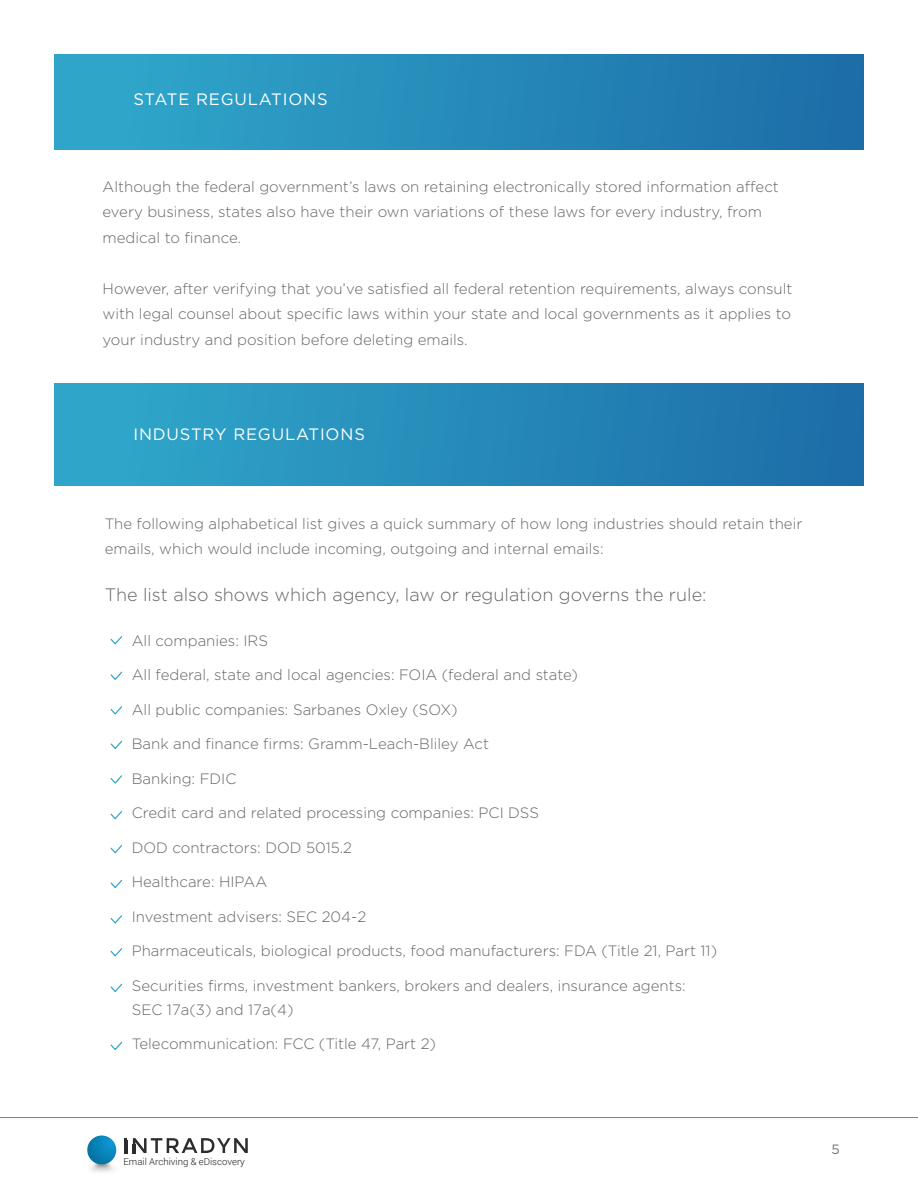
<style>
.page{position:relative;width:918px;height:1188px;background:#fff}
.page>*{position:absolute;margin:0;border:0;box-sizing:border-box;transform-origin:0 0}
.t1{font:300 18px "Gotham";color:#656568}
.t2{font:16.5px "Gotham";letter-spacing:.05em;color:#fff}
.t3{font:300 15px/25.5px "Gotham";color:#656568}
.t4{font:13.5px "Gotham";color:#717170}
.t5{font:300 9.6px "Roboto";color:#231f20}
</style>
<div class="page">
<hr style="left:0;top:1117px;width:918px;height:1px;background:#7e8083">
<img style="left:88px;top:1140px;width:40px;height:4px">
<img style="left:87px;top:1144px;width:49px;height:28px">
<svg style="left:133px;top:1138px;width:115px;height:15px"></svg>
<svg style="left:125px;top:1138px;width:2px;height:15px"></svg>
<svg style="left:87px;top:1136px;width:29px;height:28px"></svg>
<div style="left:54px;top:54px;width:810px;height:95px;background:linear-gradient(to right,#31aacc,#1c6da7)"></div>
<div style="left:54px;top:383px;width:810px;height:103px;background:linear-gradient(to right,#31aacc,#1d6da7)"></div>
<svg style="left:110px;top:636px;width:13px;height:9px"></svg>
<svg style="left:110px;top:671px;width:13px;height:9px"></svg>
<svg style="left:110px;top:706px;width:13px;height:9px"></svg>
<svg style="left:110px;top:740px;width:13px;height:9px"></svg>
<svg style="left:110px;top:775px;width:13px;height:9px"></svg>
<svg style="left:110px;top:811px;width:13px;height:9px"></svg>
<svg style="left:110px;top:845px;width:13px;height:9px"></svg>
<svg style="left:110px;top:879px;width:13px;height:9px"></svg>
<svg style="left:110px;top:915px;width:13px;height:9px"></svg>
<svg style="left:110px;top:948px;width:13px;height:9px"></svg>
<svg style="left:110px;top:983px;width:13px;height:9px"></svg>
<svg style="left:110px;top:1041px;width:13px;height:9px"></svg>
<p class="t2" style="left:133px;top:90px;width:196px">STATE REGULATIONS</p>
<p class="t3" style="left:103px;top:174px;width:678px">Although the federal government’s laws on retaining electronically stored information affect every business, states also have their own variations of these laws for every industry, from medical to finance.</p>
<p class="t3" style="left:103px;top:276px;width:691px;text-align:justify">However, after verifying that you’ve satisfied all federal retention requirements, always consult with legal counsel about specific laws within your state and local governments as it applies to your industry and position before deleting emails.</p>
<p class="t2" style="left:133px;top:425px;width:233px">INDUSTRY REGULATIONS</p>
<p class="t3" style="left:105px;top:511px;width:699px">The following alphabetical list gives a quick summary of how long industries should retain their emails, which would include incoming, outgoing and internal emails:</p>
<p class="t1" style="left:105px;top:585px;width:603px">The list also shows which agency, law or regulation governs the rule:</p>
<p class="t3" style="left:132px;top:628px;width:138px">All companies: IRS</p>
<p class="t3" style="left:132px;top:662px;width:448px">All federal, state and local agencies: FOIA (federal and state)</p>
<p class="t3" style="left:132px;top:697px;width:327px">All public companies: Sarbanes Oxley (SOX)</p>
<p class="t3" style="left:132px;top:731px;width:359px">Bank and finance firms: Gramm-Leach-Bliley Act</p>
<p class="t3" style="left:132px;top:766px;width:106px">Banking: FDIC</p>
<p class="t3" style="left:132px;top:800px;width:409px">Credit card and related processing companies: PCI DSS</p>
<p class="t3" style="left:132px;top:835px;width:222px">DOD contractors: DOD 5015.2</p>
<p class="t3" style="left:132px;top:869px;width:137px">Healthcare: HIPAA</p>
<p class="t3" style="left:132px;top:904px;width:236px">Investment advisers: SEC 204-2</p>
<p class="t3" style="left:132px;top:938px;width:587px">Pharmaceuticals, biological products, food manufacturers: FDA (Title 21, Part 11)</p>
<p class="t3" style="left:132px;top:973px;width:556px;line-height:24px">Securities firms, investment bankers, brokers and dealers, insurance agents:<br>SEC 17a(3) and 17a(4)</p>
<p class="t3" style="left:132px;top:1031px;width:306px">Telecommunication: FCC (Title 47, Part 2)</p>
<p class="t5" style="left:123px;top:1154px;width:123px">Email Archiving &amp; eDiscovery</p>
<p class="t4" style="left:832px;top:1142px;width:10px">5</p>
</div>
